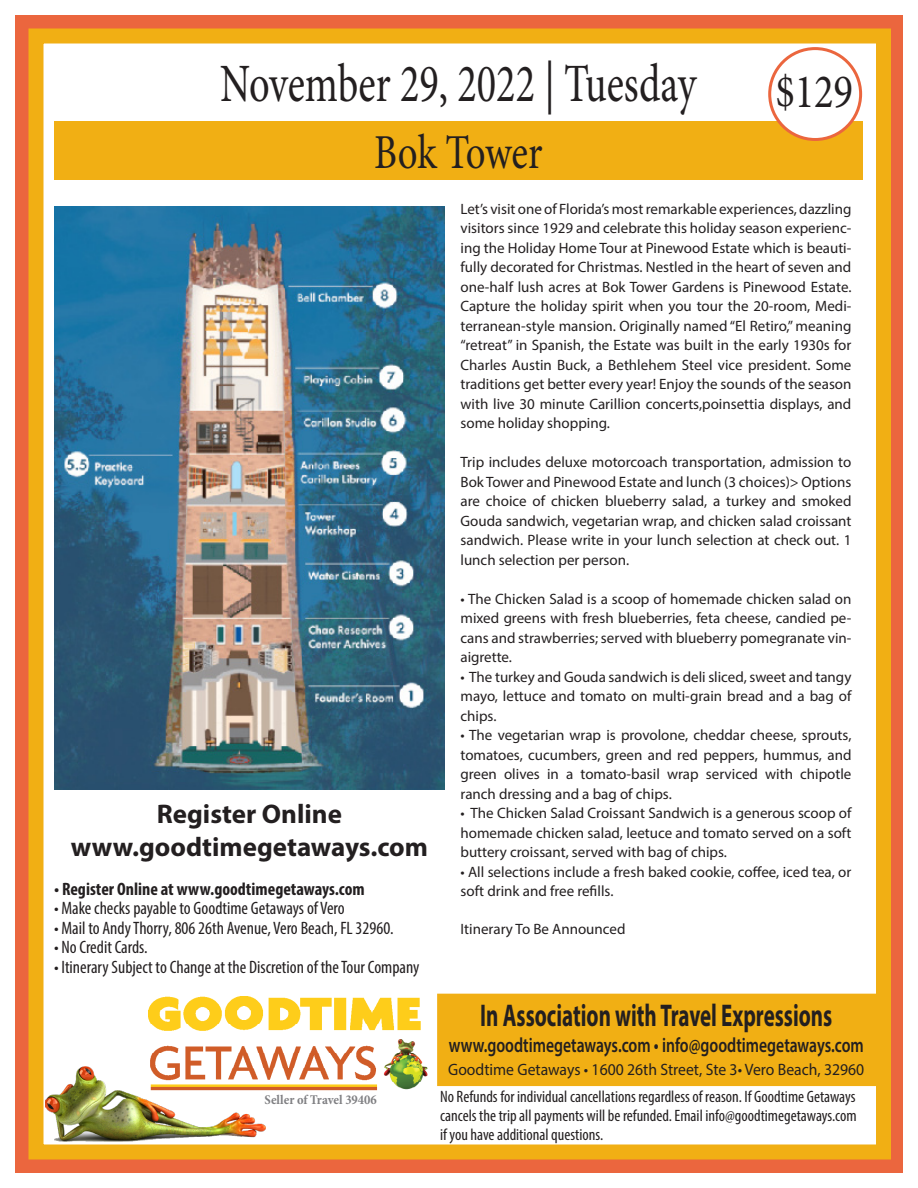
<style>
.page{position:relative;width:918px;height:1188px;background:#fff}
.page>*{position:absolute;margin:0;border:0;box-sizing:border-box;transform-origin:0 0}
.t1{font:54px "Minion Pro";color:#231f20;scale:.75 1}
.t2{font:48.75px "Minion Pro";letter-spacing:-.01em;color:#231f20;scale:.8 1}
.t3{font:48px "Minion Pro";color:#231f20;scale:.85 1}
.t4{font:700 31.5px "Myriad Pro";color:#231f20;scale:.67 1}
.t5{font:700 27px "Myriad Pro";color:#231f20}
.t6{font:600 20.7px "Myriad Pro";color:#231f20;scale:.76 1}
.t7{font:condensed 18px "Myriad Pro";color:#231f20}
.t8{font:700 condensed 18px "Myriad Pro";color:#231f20}
.t9{font:condensed 16.5px/18.8px "Myriad Pro";color:#231f20;text-align:justify}
.t10{font:16.5px "Myriad Pro";color:#231f20;scale:.95 1}
.t11{font:15px/19.5px "Myriad Pro";color:#231f20;text-align:justify}
.t12{font:700 condensed 13.5px "Minion Pro";color:#808083}
</style>
<div class="page">
<div style="left:15px;top:15px;width:888px;height:1158px;border:15px solid #eb663e"></div>
<div style="left:28px;top:28px;width:863px;height:1132px;border:15px solid #f1af14"></div>
<div style="left:54px;top:122px;width:808px;height:58px;background:#f1af14"></div>
<div style="left:770px;top:49px;width:91px;height:90px;background:#fff;border-radius:50%"></div>
<div style="left:768px;top:47px;width:94px;height:94px;border:3px solid #eb663e;border-radius:50%"></div>
<img style="left:149px;top:996px;width:278px;height:94px">
<div style="left:437px;top:994px;width:439px;height:92px;background:#f1af14"></div>
<img style="left:45px;top:1067px;width:220px;height:75px">
<img style="left:54px;top:206px;width:391px;height:583px">
<p class="t1" style="left:220px;top:47px;width:636px">November 29, 2022 | Tuesday</p>
<p class="t2" style="left:374px;top:120px;width:212px">Bok Tower</p>
<p class="t3" style="left:775px;top:60px;width:93px">$129</p>
<p class="t5" style="left:157px;top:797px;width:187px">Register Online</p>
<p class="t5" style="left:71px;top:829px;width:359px">www.goodtimegetaways.com</p>
<p class="t8" style="left:54px;top:878px;width:312px">• Register Online at www.goodtimegetaways.com</p>
<p class="t7" style="left:54px;top:898px;width:292px">• Make checks payable to Goodtime Getaways of Vero</p>
<p class="t7" style="left:54px;top:917px;width:341px">• Mail to Andy Thorry, 806 26th Avenue, Vero Beach, FL 32960.</p>
<p class="t7" style="left:54px;top:937px;width:95px">• No Credit Cards.</p>
<p class="t7" style="left:54px;top:956px;width:367px">• Itinerary Subject to Change at the Discretion of the Tour Company</p>
<p class="t12" style="left:265px;top:1090px;width:114px">Seller of Travel 39406</p>
<p class="t11" style="left:461px;top:199px;width:393px">Let’s visit one of Florida’s most remarkable experiences, dazzling visitors since 1929 and celebrate this holiday season experienc&shy;ing the Holiday Home Tour at Pinewood Estate which is beauti&shy;fully decorated for Christmas. Nestled in the heart of seven and one-half lush acres at Bok Tower Gardens is Pinewood Estate.<br>Capture the holiday spirit when you tour the 20-room, Medi&shy;terranean-style mansion. Originally named “El Retiro,” meaning “retreat” in Spanish, the Estate was built in the early 1930s for Charles Austin Buck, a Bethlehem Steel vice president. Some traditions get better every year! Enjoy the sounds of the season with live 30 minute Carillion concerts,poinsettia displays, and some holiday shopping.</p>
<p class="t11" style="left:461px;top:452px;width:392px">Trip includes deluxe motorcoach transportation, admission to Bok Tower and Pinewood Estate and lunch (3 choices)&gt; Options are choice of chicken blueberry salad, a turkey and smoked Gouda sandwich, vegetarian wrap, and chicken salad croissant sandwich. Please write in your lunch selection at check out. 1 lunch selection per person.</p>
<p class="t11" style="left:461px;top:589px;width:393px">• The Chicken Salad is a scoop of homemade chicken salad on mixed greens with fresh blueberries, feta cheese, candied pe&shy;cans and strawberries; served with blueberry pomegranate vin&shy;aigrette.</p>
<p class="t11" style="left:461px;top:667px;width:392px">• The turkey and Gouda sandwich is deli sliced, sweet and tangy mayo, lettuce and tomato on multi-grain bread and a bag of chips.</p>
<p class="t11" style="left:461px;top:725px;width:393px">• The vegetarian wrap is provolone, cheddar cheese, sprouts, tomatoes, cucumbers, green and red peppers, hummus, and green olives in a tomato-basil wrap serviced with chipotle ranch dressing and a bag of chips.</p>
<p class="t11" style="left:461px;top:803px;width:393px">• The Chicken Salad Croissant Sandwich is a generous scoop of homemade chicken salad, leetuce and tomato served on a soft buttery croissant, served with bag of chips.</p>
<p class="t11" style="left:461px;top:862px;width:392px">• All selections include a fresh baked cookie, coffee, iced tea, or soft drink and free refills.</p>
<p class="t11" style="left:461px;top:919px;width:167px">Itinerary To Be Announced</p>
<p class="t4" style="left:480px;top:995px;width:527px">In Association with Travel Expressions</p>
<p class="t6" style="left:449px;top:1032px;width:548px">www.goodtimegetaways.com • info@goodtimegetaways.com</p>
<p class="t9" style="left:440px;top:1087px;width:418px">No Refunds for individual cancellations regardless of reason. If Goodtime Getaways cancels the trip all payments will be refunded. Email info@goodtimegetaways.com if you have additional questions.</p>
<p class="t10" style="left:448px;top:1059px;width:440px">Goodtime Getaways • 1600 26th Street, Ste 3• Vero Beach, 32960</p>
</div>
